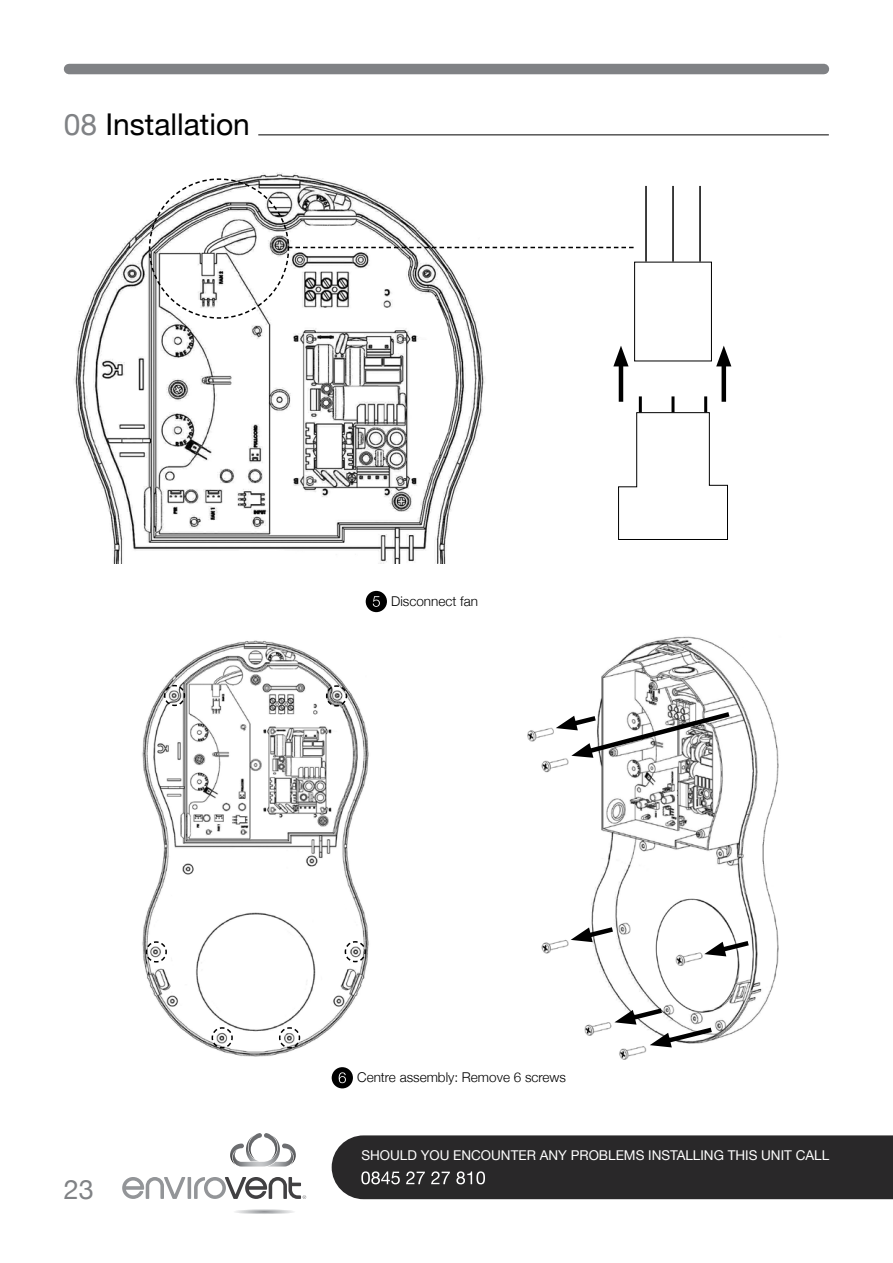
<style>
.page{position:relative;width:893px;height:1263px;background:#fff}
.page>*{position:absolute;margin:0;border:0;box-sizing:border-box;transform-origin:0 0}
.t1{font:30px "Helvetica Neue";color:#000}
.t2{font:27px "Helvetica Neue";color:#808285}
.t3{font:13.5px "Helvetica Neue";color:#fff}
.t4{font:300 13.5px "Helvetica Neue";color:#000}
.s1{color:#808285}
</style>
<div class="page">
<div style="left:332px;top:1135px;width:561px;height:64px;background:#292829"></div>
<div style="left:69px;top:64px;width:755px;height:10px;background:#808285"></div>
<svg style="left:122px;top:1177px;width:184px;height:22px"></svg>
<svg style="left:230px;top:1133px;width:66px;height:33px"></svg>
<div style="left:233px;top:1209px;width:62px;height:5px;background:#f4f5f5;border-radius:50%"></div>
<svg style="left:235px;top:1209px;width:58px;height:5px"></svg>
<hr style="left:258px;top:135px;width:571px;height:1px;background:#000">
<img style="left:73px;top:172px;width:412px;height:391px">
<img style="left:142px;top:640px;width:227px;height:449px">
<img style="left:527px;top:636px;width:252px;height:424px">
<svg style="left:325px;top:684px;width:23px;height:23px"></svg>
<svg style="left:163px;top:684px;width:23px;height:23px"></svg>
<svg style="left:145px;top:940px;width:23px;height:23px"></svg>
<svg style="left:344px;top:940px;width:23px;height:23px"></svg>
<svg style="left:278px;top:1026px;width:23px;height:23px"></svg>
<svg style="left:211px;top:1026px;width:23px;height:23px"></svg>
<div style="left:366px;top:591px;width:21px;height:21px;background:#000;border-radius:50%"></div>
<svg style="left:373px;top:596px;width:7px;height:11px"></svg>
<div style="left:332px;top:1067px;width:21px;height:21px;background:#000;border-radius:50%"></div>
<svg style="left:339px;top:1072px;width:7px;height:11px"></svg>
<svg style="left:571px;top:924px;width:47px;height:18px"></svg>
<svg style="left:614px;top:1005px;width:103px;height:42px"></svg>
<svg style="left:704px;top:938px;width:50px;height:18px"></svg>
<svg style="left:556px;top:709px;width:178px;height:49px"></svg>
<svg style="left:618px;top:412px;width:110px;height:128px"></svg>
<hr style="left:639px;top:396px;width:3px;height:16px;background:#000">
<hr style="left:671px;top:396px;width:3px;height:16px;background:#000">
<hr style="left:704px;top:396px;width:3px;height:16px;background:#000">
<hr style="left:722px;top:358px;width:4px;height:44px;background:#000">
<svg style="left:716px;top:346px;width:15px;height:20px"></svg>
<hr style="left:619px;top:358px;width:4px;height:44px;background:#000">
<svg style="left:613px;top:346px;width:16px;height:20px"></svg>
<div style="left:634px;top:262px;width:78px;height:99px;border:1px solid #000"></div>
<hr style="left:645px;top:186px;width:2px;height:76px;background:#000">
<hr style="left:672px;top:186px;width:2px;height:76px;background:#000">
<hr style="left:699px;top:186px;width:2px;height:76px;background:#000">
<svg style="left:148px;top:178px;width:486px;height:141px"></svg>
<h1 class="t1" style="left:64px;top:103px;width:188px"><span class="s1">08</span> Installation</h1>
<p class="t4" style="left:391px;top:590px;width:88px">Disconnect fan</p>
<h2 class="t2" style="left:64px;top:1170px;width:32px">23</h2>
<p class="t4" style="left:357px;top:1067px;width:210px">Centre assembly: Remove 6 screws</p>
<p class="t3" style="left:361px;top:1146px;width:469px">SHOULD YOU ENCOUNTER ANY PROBLEMS INSTALLING THIS UNIT CALL</p>
</div>
